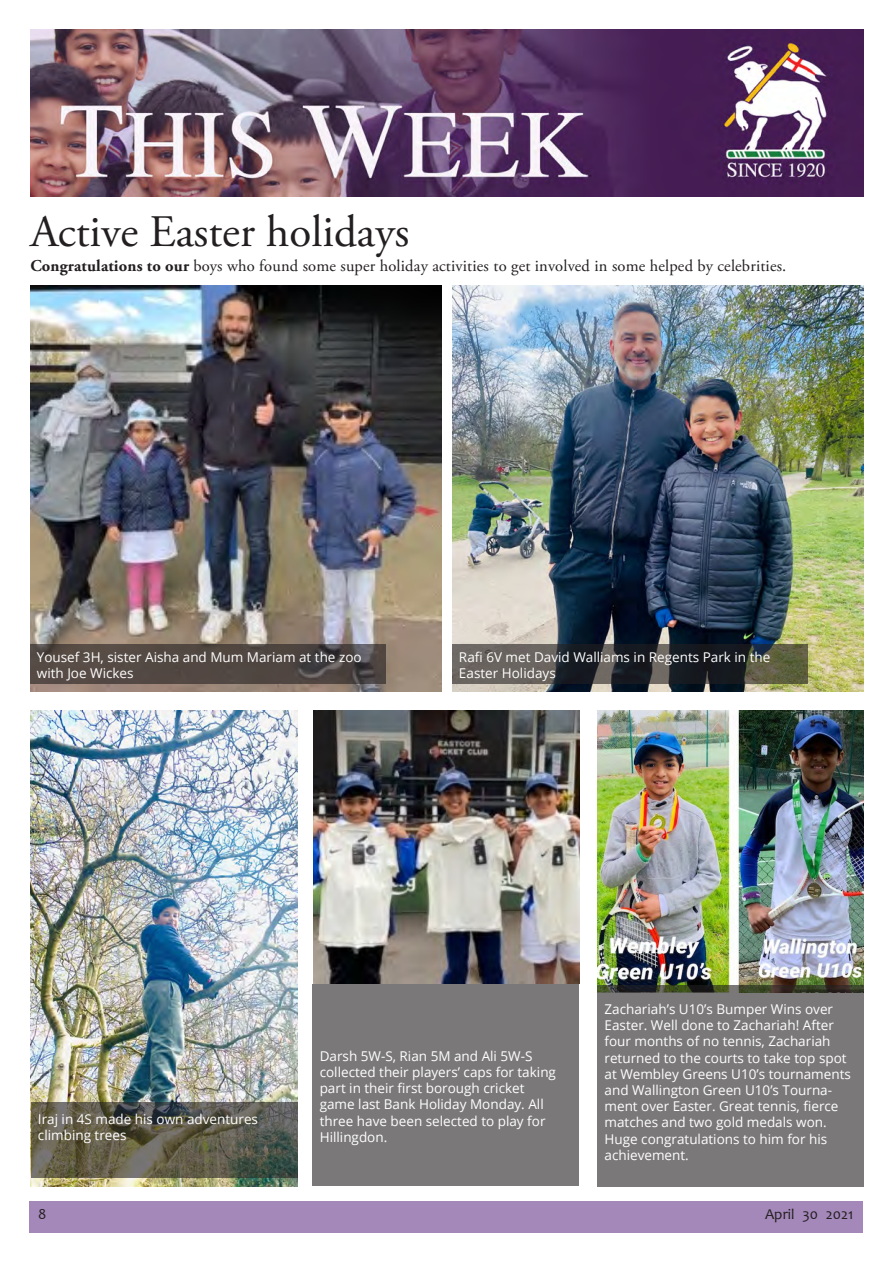
<style>
.page{position:relative;width:893px;height:1263px;background:#fff}
.page>*{position:absolute;margin:0;border:0;box-sizing:border-box;transform-origin:0 0}
.t1{font:45px "Adobe Garamond Pro";color:#231f20}
.t2{font:16.5px "Adobe Garamond Pro";letter-spacing:.01em;color:#231f20}
.t3{font:15px "Candara";color:#231f20}
.t4{font:13.5px/16.2px "Open Sans";color:#fff}
.s1{font-weight:700}
</style>
<div class="page">
<div style="left:30px;top:1201px;width:833px;height:32px;background:#a488ba"></div>
<img style="left:30px;top:30px;width:834px;height:166px">
<img style="left:31px;top:286px;width:410px;height:406px">
<img style="left:31px;top:710px;width:266px;height:476px">
<svg style="left:30px;top:645px;width:356px;height:39px;background:#504743"></svg>
<img style="left:453px;top:286px;width:410px;height:406px">
<svg style="left:452px;top:645px;width:356px;height:39px;background:#42423e"></svg>
<img style="left:313px;top:710px;width:266px;height:274px">
<img style="left:597px;top:710px;width:267px;height:275px">
<svg style="left:31px;top:1103px;width:266px;height:75px;background:#5c5a4c"></svg>
<div style="left:313px;top:984px;width:266px;height:202px;background:#7b7879"></div>
<div style="left:597px;top:985px;width:267px;height:201px;background:#7b7879"></div>
<p class="t1" style="left:30px;top:205px;width:380px">Active Easter holidays</p>
<p class="t2" style="left:30px;top:256px;width:757px"><span class="s1">Congratulations to our</span> boys who found some super holiday activities to get involved in some helped by celebrities.</p>
<p class="t4" style="left:37px;top:648px;width:326px">Yousef 3H, sister Aisha and Mum Mariam at the zoo with Joe Wickes</p>
<p class="t4" style="left:459px;top:648px;width:313px">Rafi 6V met David Walliams in Regents Park in the<br>Easter Holidays</p>
<p class="t4" style="left:38px;top:1110px;width:222px">Iraj in 4S made his own adventures climbing trees</p>
<p class="t4" style="left:320px;top:1047px;width:238px">Darsh 5W-S, Rian 5M and Ali 5W-S collected their players’ caps for taking part in their first borough cricket game last Bank Holiday Monday. All three have been selected to play for<br>Hillingdon.</p>
<p class="t4" style="left:604px;top:1000px;width:248px">Zachariah’s U10’s Bumper Wins over Easter. Well done to Zachariah! After four months of no tennis, Zachariah returned to the courts to take top spot at Wembley Greens U10’s tournaments and Wallington Green U10’s Tourna&shy;ment over Easter. Great tennis, fierce matches and two gold medals won.<br>Huge congratulations to him for his achievement.</p>
<p class="t3" style="left:38px;top:1205px;width:10px">8</p>
<p class="t3" style="left:765px;top:1205px;width:90px">April 30 2021</p>
</div>
